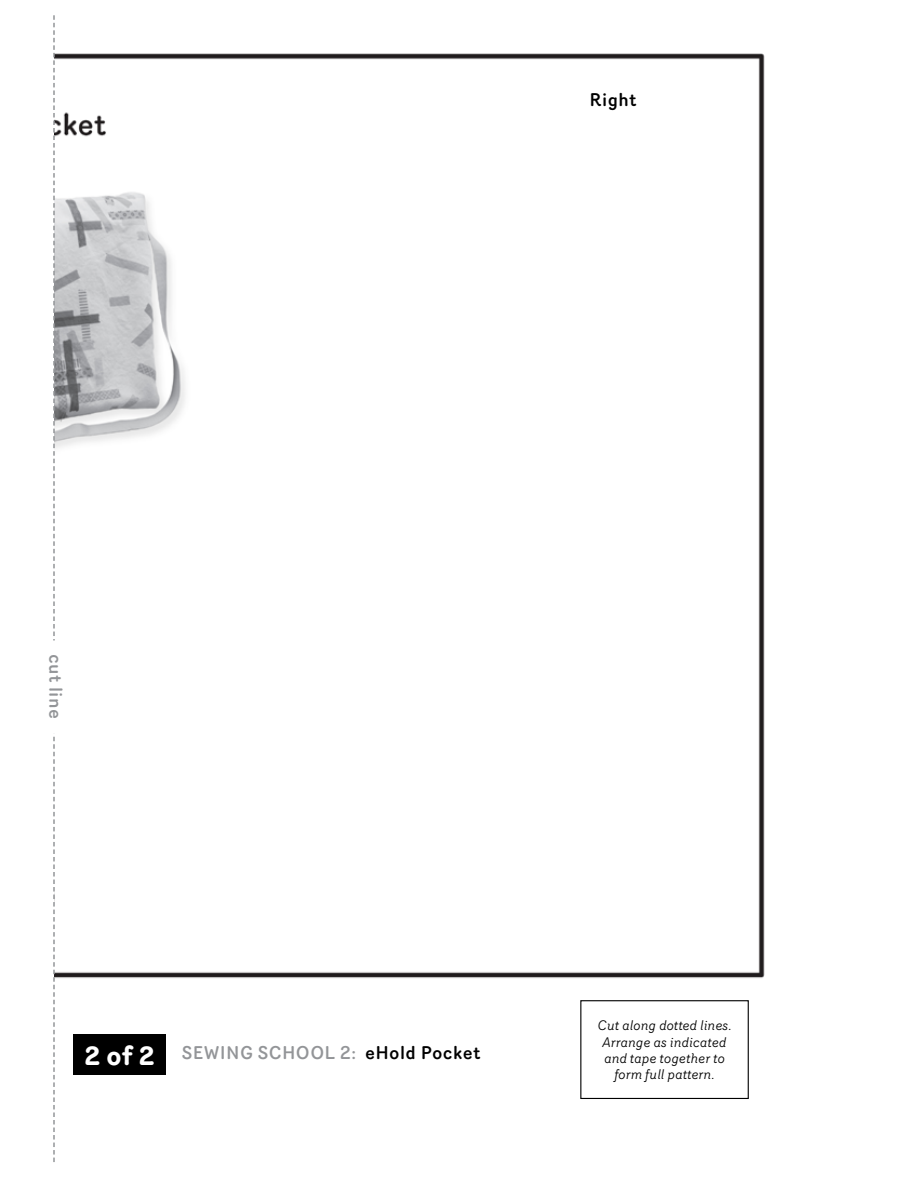
<style>
.page{position:relative;width:918px;height:1188px;background:#fff}
.page>*{position:absolute;margin:0;border:0;box-sizing:border-box;transform-origin:0 0}
.t1{font:500 18px "Router";letter-spacing:.025em;color:#939598}
.t2{font:500 18px "Router";letter-spacing:.025em;color:#000}
.t3{font:italic 13.5px/16.2px "Router";color:#000;text-align:center}
.s1{font-weight:700;font-size:27px;color:#fff}
.s2{color:#000}
</style>
<div class="page">
<img style="left:55px;top:53px;width:710px;height:925px">
<div style="left:74px;top:1034px;width:92px;height:41px;background:#000"></div>
<div style="left:580px;top:1000px;width:169px;height:99px;border:1px solid #000"></div>
<svg style="left:53px;top:15px;width:2px;height:1147px"></svg>
<div style="left:41px;top:640px;width:26px;height:94px;background:#fff;border-radius:10px"></div>
<h1 class="t2" style="left:590px;top:86px;width:49px">Right</h1>
<h1 class="t1" style="left:69px;top:654px;width:67px;rotate:90deg">cut line</h1>
<h1 class="t1" style="left:84px;top:1039px;width:398px"><span class="s1">2 of 2</span> SEWING SCHOOL 2: <span class="s2">eHold Pocket</span></h1>
<p class="t3" style="left:598px;top:1017px;width:136px">Cut along dotted lines.<br>Arrange as indicated and tape together to form full pattern.</p>
</div>
